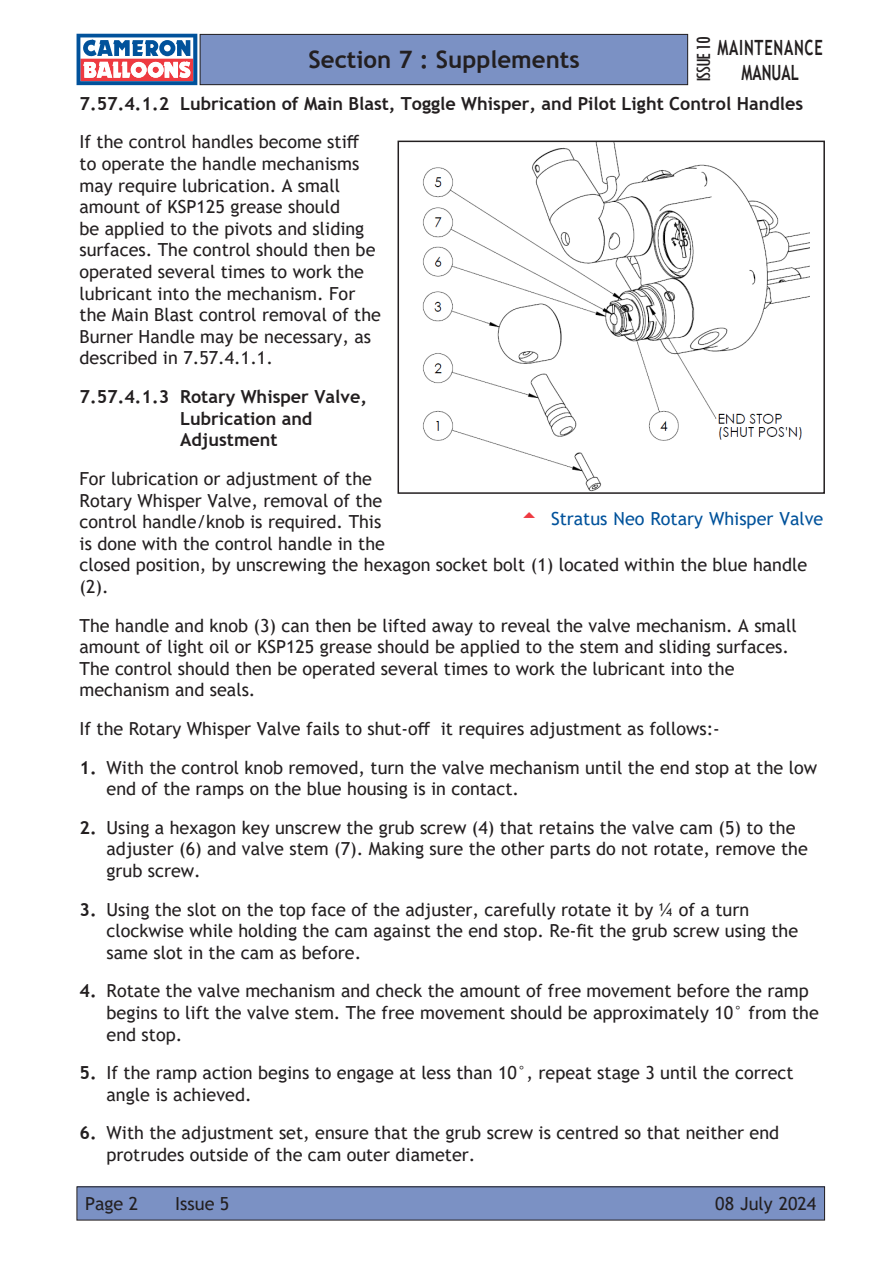
<style>
.page{position:relative;width:893px;height:1263px;background:#fff}
.page>*{position:absolute;margin:0;border:0;box-sizing:border-box;transform-origin:0 0}
.t1{font:700 24px "Trebuchet MS";color:#231f20}
.t2{font:700 21px/25.2px "Trebuchet MS";letter-spacing:.05em;color:#231f20;text-align:center;scale:.7 1}
.t3{font:condensed 21px "Tw Cen";letter-spacing:-.05em;color:#231f20}
.Body{font:18px/21.6px "Trebuchet MS";color:#231f20}
.Body-2{font:700 18px/21.6px "Trebuchet MS";color:#231f20}
.t4{font:18px "Trebuchet MS";color:#01529b}
.s1{font-weight:700}
</style>
<div class="page">
<svg style="left:77px;top:34px;width:120px;height:51px"></svg>
<div style="left:77px;top:1187px;width:748px;height:33px;background:#7b91c4"></div>
<div style="left:77px;top:1186px;width:748px;height:34px;border:1px solid #231f20"></div>
<div style="left:200px;top:34px;width:488px;height:51px;background:#7b91c4"></div>
<div style="left:200px;top:34px;width:488px;height:51px;border:1px solid #231f20"></div>
<img style="left:422px;top:144px;width:387px;height:347px">
<div style="left:397px;top:141px;width:428px;height:353px;border:2px solid #231f20"></div>
<h1 class="t1" style="left:309px;top:45px;width:273px">Section 7 : Supplements</h1>
<p class="t3" style="left:691px;top:82px;width:47px;rotate:-90deg">ISSUE10</p>
<p class="t2" style="left:718px;top:35px;width:152px">MAINTENANCE<br>MANUAL</p>
<p class="Body-2" style="left:80px;top:93px;width:725px">7.57.4.1.2 Lubrication of Main Blast, Toggle Whisper, and Pilot Light Control Handles</p>
<p class="Body" style="left:80px;top:131px;width:303px">If the control handles become stiff<br>to operate the handle mechanisms may require lubrication. A small amount of KSP125 grease should<br>be applied to the pivots and sliding surfaces. The control should then be operated several times to work the lubricant into the mechanism. For the Main Blast control removal of the Burner Handle may be necessary, as described in 7.57.4.1.1.</p>
<p class="Body-2" style="left:180px;top:386px;width:188px;text-indent:-101px">7.57.4.1.3 Rotary Whisper Valve,<br>Lubrication and<br>Adjustment</p>
<p class="Body" style="left:80px;top:468px;width:729px">For lubrication or adjustment of the<br>Rotary Whisper Valve, removal of the<br>control handle/knob is required. This<br>is done with the control handle in the<br>closed position, by unscrewing the hexagon socket bolt (1) located within the blue handle (2).</p>
<p class="Body" style="left:80px;top:614px;width:719px">The handle and knob (3) can then be lifted away to reveal the valve mechanism. A small amount of light oil or KSP125 grease should be applied to the stem and sliding surfaces.<br>The control should then be operated several times to work the lubricant into the mechanism and seals.</p>
<p class="Body" style="left:80px;top:718px;width:642px">If the Rotary Whisper Valve fails to shut-off it requires adjustment as follows:-</p>
<p class="Body" style="left:107px;top:756px;width:712px;text-indent:-27px"><span class="s1">1.</span> With the control knob removed, turn the valve mechanism until the end stop at the low end of the ramps on the blue housing is in contact.</p>
<p class="Body" style="left:107px;top:816px;width:703px;text-indent:-27px"><span class="s1">2.</span> Using a hexagon key unscrew the grub screw (4) that retains the valve cam (5) to the adjuster (6) and valve stem (7). Making sure the other parts do not rotate, remove the grub screw.</p>
<p class="Body" style="left:107px;top:898px;width:693px;text-indent:-27px"><span class="s1">3.</span> Using the slot on the top face of the adjuster, carefully rotate it by ¼ of a turn clockwise while holding the cam against the end stop. Re-fit the grub screw using the same slot in the cam as before.</p>
<p class="Body" style="left:107px;top:980px;width:714px;text-indent:-27px"><span class="s1">4.</span> Rotate the valve mechanism and check the amount of free movement before the ramp begins to lift the valve stem. The free movement should be approximately 10° from the end stop.</p>
<p class="Body" style="left:107px;top:1062px;width:688px;text-indent:-27px"><span class="s1">5.</span> If the ramp action begins to engage at less than 10°, repeat stage 3 until the correct angle is achieved.</p>
<p class="Body" style="left:107px;top:1122px;width:674px;text-indent:-27px"><span class="s1">6.</span> With the adjustment set, ensure that the grub screw is centred so that neither end protrudes outside of the cam outer diameter.</p>
<p class="t4" style="left:551px;top:507px;width:274px">Stratus Neo Rotary Whisper Valve</p>
<p class="Body" style="left:85px;top:1193px;width:55px">Page 2</p>
<p class="Body" style="left:175px;top:1193px;width:56px">Issue 5</p>
<p class="Body" style="left:715px;top:1192px;width:103px">08 July 2024</p>
</div>
